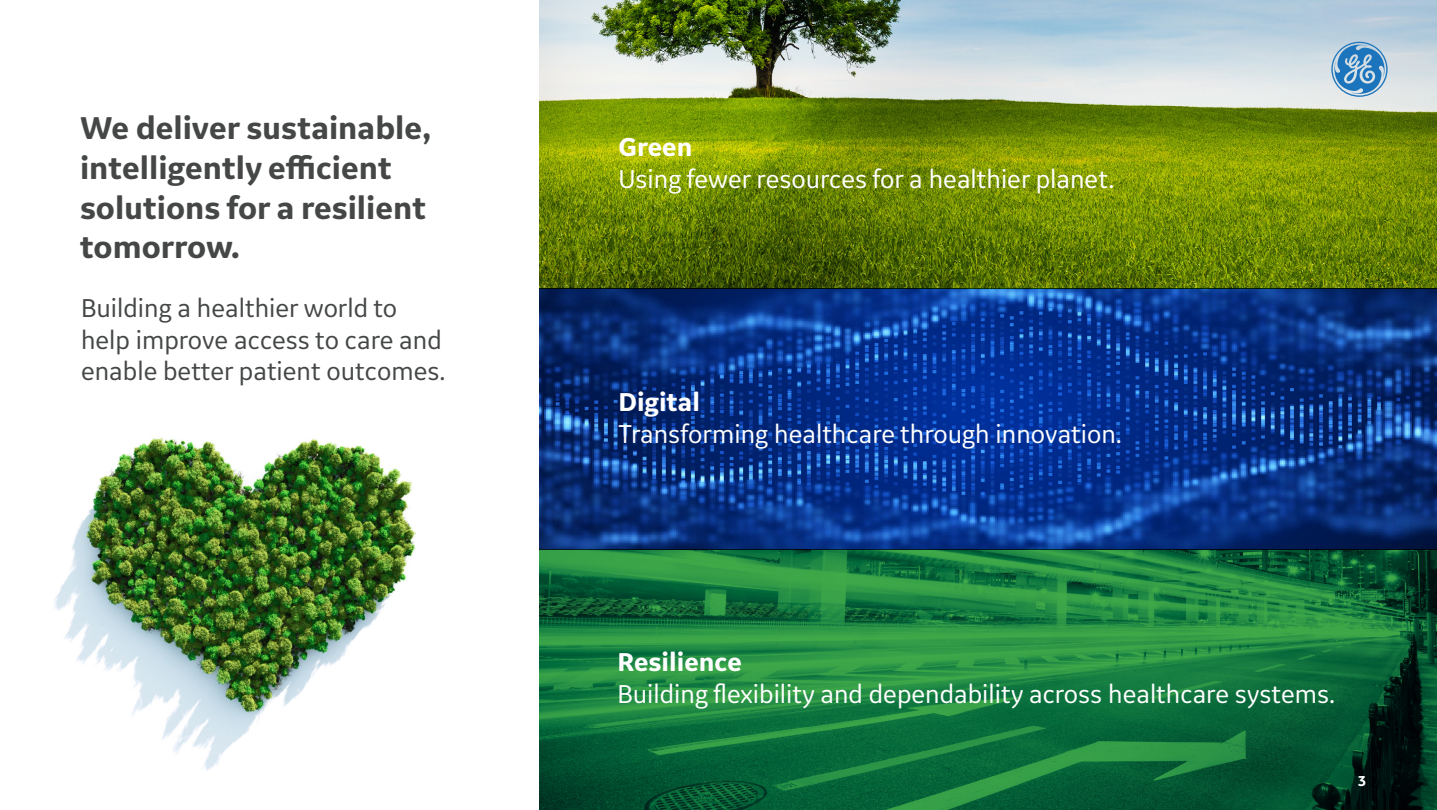
<style>
.page{position:relative;width:1437px;height:810px;background:#fff}
.page>*{position:absolute;margin:0;border:0;box-sizing:border-box;transform-origin:0 0}
.t1{font:700 33px/39.6px "GE Inspira Sans";color:#454747}
.t2{font:27px "GE Inspira Sans";color:#fff}
.t3{font:27px/31.5px "GE Inspira Sans";color:#454747}
.t4{font:700 27px "GE Inspira Sans";color:#fff}
.t5{font:700 15px "GE Inspira Sans";color:#fff}
</style>
<div class="page">
<img style="left:54px;top:437px;width:362px;height:333px">
<img style="left:539px;top:0;width:897px;height:288px">
<svg style="left:539px;top:288px;width:897px;height:262px;background:#0a358a"></svg>
<svg style="left:539px;top:550px;width:897px;height:260px;background:#16743b"></svg>
<svg style="left:1331px;top:42px;width:56px;height:55px;background:#76a8cf"></svg>
<p class="t1" style="left:80px;top:108px;width:352px">We deliver sustainable, intelligently efficient solutions for a resilient tomorrow.</p>
<p class="t3" style="left:81px;top:292px;width:365px">Building a healthier world to help improve access to care and enable better patient outcomes.</p>
<p class="t4" style="left:618px;top:130px;width:76px">Green</p>
<p class="t2" style="left:618px;top:163px;width:497px">Using fewer resources for a healthier planet.</p>
<p class="t4" style="left:618px;top:385px;width:83px">Digital</p>
<p class="t2" style="left:618px;top:417px;width:504px">Transforming healthcare through innovation.</p>
<p class="t4" style="left:617px;top:645px;width:126px">Resilience</p>
<p class="t2" style="left:617px;top:677px;width:719px">Building flexibility and dependability across healthcare systems.</p>
<p class="t5" style="left:1357px;top:772px;width:10px">3</p>
</div>
